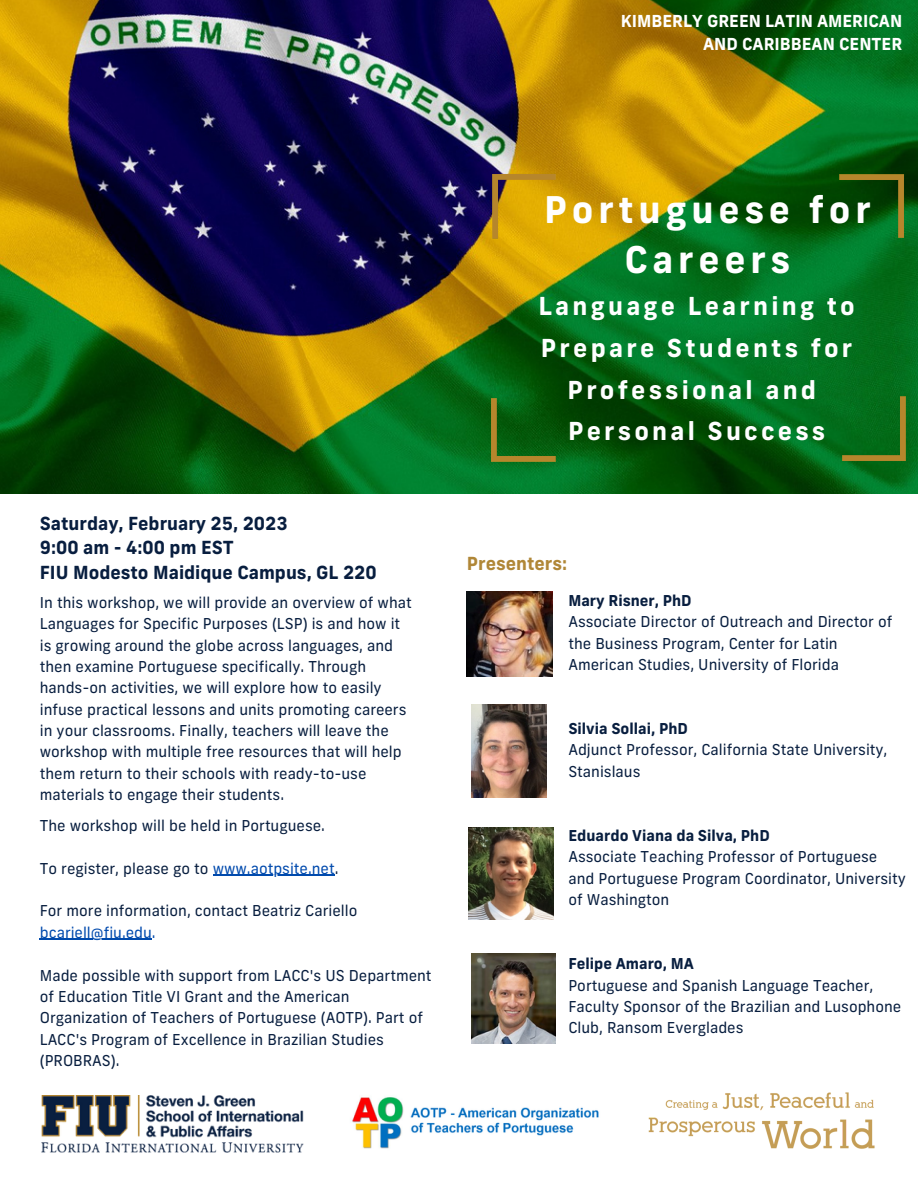
<style>
.page{position:relative;width:918px;height:1188px;background:#fff}
.page>*{position:absolute;margin:0;border:0;box-sizing:border-box;transform-origin:0 0}
.t1{font:700 36.75px/50.7px "Frank New";letter-spacing:.13em;color:#fff;text-align:center}
.t2{font:700 24.75px/41.7px "Frank New";letter-spacing:.13em;color:#fff;text-align:center}
.t3{font:700 18px/24.8px "Frank New";color:#081e3f}
.t4{font:700 18px "Frank New";color:#b08737}
.t5{font:700 16.5px/22.5px "Frank New";color:#fff;text-align:right}
.t6{font:15px/21.3px "Frank New";color:#081e3f}
.t7{font:700 15px "Frank New";color:#081e3f}
.t8{font:15px "Frank New";color:#004aad}
.s1{color:#004aad}
</style>
<div class="page">
<img style="left:0;top:0;width:918px;height:494px">
<img style="left:472px;top:384px;width:95px;height:94px">
<img style="left:825px;top:384px;width:93px;height:94px">
<img style="left:828px;top:157px;width:90px;height:95px">
<img style="left:472px;top:157px;width:101px;height:95px">
<img style="left:42px;top:1095px;width:262px;height:57px">
<img style="left:648px;top:1092px;width:227px;height:57px">
<img style="left:351px;top:1097px;width:248px;height:52px">
<img style="left:467px;top:591px;width:85px;height:86px">
<img style="left:472px;top:705px;width:74px;height:92px">
<img style="left:472px;top:954px;width:83px;height:90px">
<img style="left:469px;top:827px;width:84px;height:92px">
<hr style="left:213px;top:875px;width:122px;height:1px;background:#004aad">
<hr style="left:40px;top:939px;width:112px;height:1px;background:#004aad">
<p class="t5" style="left:621px;top:9px;width:283px">KIMBERLY GREEN LATIN AMERICAN<br>AND CARIBBEAN CENTER</p>
<p class="t3" style="left:40px;top:510px;width:338px">Saturday, February 25, 2023<br>9:00 am - 4:00 pm EST<br>FIU Modesto Maidique Campus, GL 220</p>
<p class="t6" style="left:40px;top:591px;width:373px">In this workshop, we will provide an overview of what Languages for Specific Purposes (LSP) is and how it is growing around the globe across languages, and then examine Portuguese specifically. Through hands-on activities, we will explore how to easily infuse practical lessons and units promoting careers in your classrooms. Finally, teachers will leave the workshop with multiple free resources that will help them return to their schools with ready-to-use materials to engage their students.</p>
<p class="t6" style="left:40px;top:815px;width:287px">The workshop will be held in Portuguese.</p>
<p class="t6" style="left:40px;top:857px;width:300px">To register, please go to <span class="s1">www.aotpsite.net</span>.</p>
<p class="t6" style="left:40px;top:900px;width:319px">For more information, contact Beatriz Cariello</p>
<p class="t8" style="left:40px;top:922px;width:117px">bcariell@fiu.edu.</p>
<p class="t6" style="left:40px;top:964px;width:393px">Made possible with support from LACC's US Department of Education Title VI Grant and the American Organization of Teachers of Portuguese (AOTP). Part of LACC's Program of Excellence in Brazilian Studies (PROBRAS).</p>
<h1 class="t1" style="left:544px;top:183px;width:328px">Portuguese for<br>Careers</h1>
<h2 class="t2" style="left:538px;top:285px;width:318px">Language Learning to<br>Prepare Students for<br>Professional and<br>Personal Success</h2>
<p class="t4" style="left:467px;top:552px;width:102px">Presenters:</p>
<p class="t7" style="left:568px;top:590px;width:125px">Mary Risner, PhD</p>
<p class="t6" style="left:568px;top:611px;width:325px">Associate Director of Outreach and Director of the Business Program, Center for Latin<br>American Studies, University of Florida</p>
<p class="t7" style="left:568px;top:719px;width:121px">Silvia Sollai, PhD</p>
<p class="t6" style="left:568px;top:739px;width:321px">Adjunct Professor, California State University,<br>Stanislaus</p>
<p class="t7" style="left:568px;top:826px;width:203px">Eduardo Viana da Silva, PhD</p>
<p class="t6" style="left:568px;top:846px;width:339px">Associate Teaching Professor of Portuguese and Portuguese Program Coordinator, University of Washington</p>
<p class="t7" style="left:568px;top:954px;width:127px">Felipe Amaro, MA</p>
<p class="t6" style="left:568px;top:974px;width:334px">Portuguese and Spanish Language Teacher,<br>Faculty Sponsor of the Brazilian and Lusophone<br>Club, Ransom Everglades</p>
</div>
